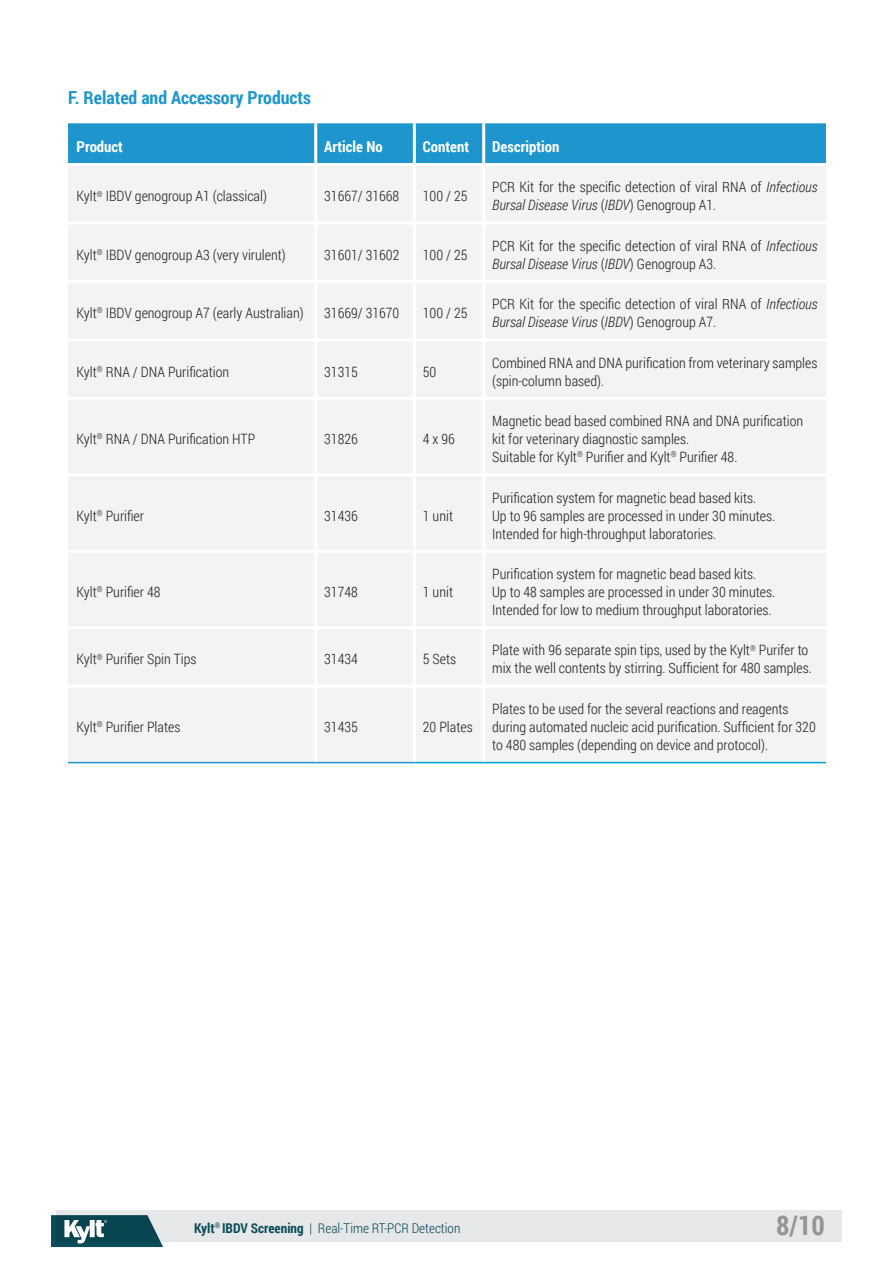
<style>
.page{position:relative;width:893px;height:1263px;background:#fff}
.page>*{position:absolute;margin:0;border:0;box-sizing:border-box;transform-origin:0 0}
.t1{font:700 27px "Roboto Condensed";color:#939598}
.Zwischenüberschrift_1{font:700 18px "Roboto Condensed";color:#1e96cd}
.Kylt_Tabelleninhalt{font:700 15px "Roboto Condensed";color:#fff}
.Tabelle_Copy_Zusatzinfo{font:300 14.25px/18px "Roboto Condensed";color:#231f20}
.Kylt_Tabelleninhalt-2{font:300 14.25px/18px "Roboto Condensed";color:#231f20}
.Fließtext_englisch_Aufzählung_lins{font:300 14.25px "Roboto Condensed";color:#231f20}
.Tabelle_Copy_Artikel{font:300 14.25px "Roboto Condensed";color:#231f20}
.t2{font:300 13.5px "Roboto Condensed";color:#0a4c59}
.s1{font-style:italic}
.s2{font-weight:700}
</style>
<div class="page">
<div style="left:56px;top:1210px;width:786px;height:32px;background:#e6e7e9"></div>
<svg style="left:51px;top:1215px;width:112px;height:32px;background:#3b6b75"></svg>
<div style="left:68px;top:123px;width:758px;height:40px;background:#1e96cd"></div>
<div style="left:68px;top:166px;width:758px;height:596px;background:#f3f3f1"></div>
<hr style="left:314px;top:166px;width:3px;height:55px;background:#fff">
<hr style="left:413px;top:166px;width:3px;height:55px;background:#fff">
<hr style="left:482px;top:166px;width:3px;height:55px;background:#fff">
<hr style="left:314px;top:224px;width:3px;height:56px;background:#fff">
<hr style="left:413px;top:224px;width:3px;height:56px;background:#fff">
<hr style="left:482px;top:224px;width:3px;height:56px;background:#fff">
<hr style="left:314px;top:283px;width:3px;height:55px;background:#fff">
<hr style="left:413px;top:283px;width:3px;height:55px;background:#fff">
<hr style="left:482px;top:283px;width:3px;height:55px;background:#fff">
<hr style="left:314px;top:341px;width:3px;height:56px;background:#fff">
<hr style="left:413px;top:341px;width:3px;height:56px;background:#fff">
<hr style="left:482px;top:341px;width:3px;height:56px;background:#fff">
<hr style="left:314px;top:400px;width:3px;height:73px;background:#fff">
<hr style="left:413px;top:400px;width:3px;height:73px;background:#fff">
<hr style="left:482px;top:400px;width:3px;height:73px;background:#fff">
<hr style="left:314px;top:476px;width:3px;height:74px;background:#fff">
<hr style="left:413px;top:476px;width:3px;height:74px;background:#fff">
<hr style="left:482px;top:476px;width:3px;height:74px;background:#fff">
<hr style="left:314px;top:553px;width:3px;height:73px;background:#fff">
<hr style="left:413px;top:553px;width:3px;height:73px;background:#fff">
<hr style="left:482px;top:553px;width:3px;height:73px;background:#fff">
<hr style="left:314px;top:629px;width:3px;height:56px;background:#fff">
<hr style="left:413px;top:629px;width:3px;height:56px;background:#fff">
<hr style="left:482px;top:629px;width:3px;height:56px;background:#fff">
<hr style="left:314px;top:688px;width:3px;height:74px;background:#fff">
<hr style="left:413px;top:688px;width:3px;height:74px;background:#fff">
<hr style="left:482px;top:688px;width:3px;height:74px;background:#fff">
<hr style="left:68px;top:221px;width:248px;height:3px;background:#fff">
<hr style="left:316px;top:221px;width:98px;height:3px;background:#fff">
<hr style="left:414px;top:221px;width:70px;height:3px;background:#fff">
<hr style="left:484px;top:221px;width:342px;height:3px;background:#fff">
<hr style="left:68px;top:280px;width:248px;height:3px;background:#fff">
<hr style="left:316px;top:280px;width:98px;height:3px;background:#fff">
<hr style="left:414px;top:280px;width:70px;height:3px;background:#fff">
<hr style="left:484px;top:280px;width:342px;height:3px;background:#fff">
<hr style="left:68px;top:338px;width:248px;height:3px;background:#fff">
<hr style="left:316px;top:338px;width:98px;height:3px;background:#fff">
<hr style="left:414px;top:338px;width:70px;height:3px;background:#fff">
<hr style="left:484px;top:338px;width:342px;height:3px;background:#fff">
<hr style="left:68px;top:397px;width:248px;height:3px;background:#fff">
<hr style="left:316px;top:397px;width:98px;height:3px;background:#fff">
<hr style="left:414px;top:397px;width:70px;height:3px;background:#fff">
<hr style="left:68px;top:473px;width:248px;height:3px;background:#fff">
<hr style="left:316px;top:473px;width:98px;height:3px;background:#fff">
<hr style="left:414px;top:473px;width:70px;height:3px;background:#fff">
<hr style="left:484px;top:473px;width:342px;height:3px;background:#fff">
<hr style="left:68px;top:550px;width:248px;height:3px;background:#fff">
<hr style="left:316px;top:550px;width:98px;height:3px;background:#fff">
<hr style="left:414px;top:550px;width:70px;height:3px;background:#fff">
<hr style="left:484px;top:550px;width:342px;height:3px;background:#fff">
<hr style="left:68px;top:626px;width:248px;height:3px;background:#fff">
<hr style="left:316px;top:626px;width:98px;height:3px;background:#fff">
<hr style="left:414px;top:626px;width:70px;height:3px;background:#fff">
<hr style="left:484px;top:626px;width:342px;height:3px;background:#fff">
<hr style="left:68px;top:685px;width:248px;height:3px;background:#fff">
<hr style="left:316px;top:685px;width:98px;height:3px;background:#fff">
<hr style="left:414px;top:685px;width:70px;height:3px;background:#fff">
<hr style="left:484px;top:685px;width:342px;height:3px;background:#fff">
<hr style="left:314px;top:123px;width:3px;height:40px;background:#fff">
<hr style="left:413px;top:123px;width:3px;height:40px;background:#fff">
<hr style="left:482px;top:123px;width:3px;height:40px;background:#fff">
<hr style="left:68px;top:762px;width:248px;height:1px;background:#1e96cd">
<hr style="left:316px;top:762px;width:98px;height:1px;background:#1e96cd">
<hr style="left:484px;top:397px;width:342px;height:3px;background:#fff">
<hr style="left:414px;top:762px;width:70px;height:1px;background:#009fd1">
<hr style="left:484px;top:762px;width:342px;height:1px;background:#009fd1">
<p class="Zwischenüberschrift_1" style="left:68px;top:85px;width:244px">F. Related and Accessory Products</p>
<p class="Kylt_Tabelleninhalt" style="left:77px;top:136px;width:48px">Product</p>
<p class="Kylt_Tabelleninhalt" style="left:324px;top:136px;width:60px">Article No</p>
<p class="Kylt_Tabelleninhalt" style="left:423px;top:136px;width:48px">Content</p>
<p class="Kylt_Tabelleninhalt" style="left:492px;top:136px;width:69px">Description</p>
<p class="Fließtext_englisch_Aufzählung_lins" style="left:77px;top:186px;width:192px">Kylt<sup>®</sup> IBDV genogroup A1 (classical)</p>
<p class="Kylt_Tabelleninhalt-2" style="left:324px;top:187px;width:77px">31667/ 31668</p>
<p class="Kylt_Tabelleninhalt-2" style="left:423px;top:187px;width:46px">100 / 25</p>
<p class="Kylt_Tabelleninhalt-2" style="left:492px;top:178px;width:327px">PCR Kit for the specific detection of viral RNA of <span class="s1">Infectious<br>Bursal Disease Virus</span> (<span class="s1">IBDV</span>) Genogroup A1.</p>
<p class="Fließtext_englisch_Aufzählung_lins" style="left:77px;top:245px;width:211px">Kylt<sup>®</sup> IBDV genogroup A3 (very virulent)</p>
<p class="Kylt_Tabelleninhalt-2" style="left:324px;top:245px;width:77px">31601/ 31602</p>
<p class="Kylt_Tabelleninhalt-2" style="left:423px;top:245px;width:46px">100 / 25</p>
<p class="Kylt_Tabelleninhalt-2" style="left:492px;top:236px;width:327px">PCR Kit for the specific detection of viral RNA of <span class="s1">Infectious<br>Bursal Disease Virus</span> (<span class="s1">IBDV</span>) Genogroup A3.</p>
<p class="Fließtext_englisch_Aufzählung_lins" style="left:77px;top:303px;width:229px">Kylt<sup>®</sup> IBDV genogroup A7 (early Australian)</p>
<p class="Kylt_Tabelleninhalt-2" style="left:324px;top:304px;width:77px">31669/ 31670</p>
<p class="Kylt_Tabelleninhalt-2" style="left:423px;top:304px;width:46px">100 / 25</p>
<p class="Kylt_Tabelleninhalt-2" style="left:492px;top:295px;width:327px">PCR Kit for the specific detection of viral RNA of <span class="s1">Infectious<br>Bursal Disease Virus</span> (<span class="s1">IBDV</span>) Genogroup A7.</p>
<p class="Fließtext_englisch_Aufzählung_lins" style="left:77px;top:362px;width:154px">Kylt<sup>®</sup> RNA / DNA Purification</p>
<p class="Kylt_Tabelleninhalt-2" style="left:324px;top:362px;width:35px">31315</p>
<p class="Kylt_Tabelleninhalt-2" style="left:423px;top:362px;width:15px">50</p>
<p class="Kylt_Tabelleninhalt-2" style="left:492px;top:353px;width:327px">Combined RNA and DNA purification from veterinary samples (spin-column based).</p>
<p class="Fließtext_englisch_Aufzählung_lins" style="left:77px;top:429px;width:180px">Kylt<sup>®</sup> RNA / DNA Purification HTP</p>
<p class="Kylt_Tabelleninhalt-2" style="left:324px;top:429px;width:35px">31826</p>
<p class="Kylt_Tabelleninhalt-2" style="left:423px;top:429px;width:34px">4 x 96</p>
<p class="Fließtext_englisch_Aufzählung_lins" style="left:77px;top:506px;width:69px">Kylt<sup>®</sup> Purifier</p>
<p class="Kylt_Tabelleninhalt-2" style="left:324px;top:506px;width:35px">31436</p>
<p class="Tabelle_Copy_Artikel" style="left:423px;top:506px;width:32px">1 unit</p>
<p class="Fließtext_englisch_Aufzählung_lins" style="left:77px;top:582px;width:85px">Kylt<sup>®</sup> Purifier 48</p>
<p class="Kylt_Tabelleninhalt-2" style="left:324px;top:582px;width:35px">31748</p>
<p class="Tabelle_Copy_Artikel" style="left:423px;top:582px;width:32px">1 unit</p>
<p class="Tabelle_Copy_Zusatzinfo" style="left:492px;top:411px;width:313px">Magnetic bead based combined RNA and DNA purification kit for veterinary diagnostic samples.</p>
<p class="Tabelle_Copy_Zusatzinfo" style="left:492px;top:447px;width:247px">Suitable for Kylt<sup>®</sup> Purifier and Kylt<sup>®</sup> Purifier 48.</p>
<p class="Tabelle_Copy_Zusatzinfo" style="left:492px;top:488px;width:265px">Purification system for magnetic bead based kits.</p>
<p class="Tabelle_Copy_Zusatzinfo" style="left:492px;top:506px;width:284px">Up to 96 samples are processed in under 30 minutes.</p>
<p class="Tabelle_Copy_Zusatzinfo" style="left:492px;top:524px;width:225px">Intended for high-throughput laboratories.</p>
<p class="Tabelle_Copy_Zusatzinfo" style="left:492px;top:564px;width:265px">Purification system for magnetic bead based kits.</p>
<p class="Tabelle_Copy_Zusatzinfo" style="left:492px;top:582px;width:284px">Up to 48 samples are processed in under 30 minutes.</p>
<p class="Tabelle_Copy_Zusatzinfo" style="left:492px;top:600px;width:281px">Intended for low to medium throughput laboratories.</p>
<p class="Fließtext_englisch_Aufzählung_lins" style="left:77px;top:649px;width:122px">Kylt<sup>®</sup> Purifier Spin Tips</p>
<p class="Kylt_Tabelleninhalt-2" style="left:324px;top:650px;width:35px">31434</p>
<p class="Tabelle_Copy_Artikel" style="left:423px;top:649px;width:35px">5 Sets</p>
<p class="Tabelle_Copy_Zusatzinfo" style="left:492px;top:641px;width:321px">Plate with 96 separate spin tips, used by the Kylt<sup>®</sup> Purifer to mix the well contents by stirring. Sufficient for 480 samples.</p>
<p class="Fließtext_englisch_Aufzählung_lins" style="left:77px;top:717px;width:105px">Kylt<sup>®</sup> Purifier Plates</p>
<p class="Kylt_Tabelleninhalt-2" style="left:324px;top:717px;width:35px">31435</p>
<p class="Tabelle_Copy_Artikel" style="left:423px;top:717px;width:51px">20 Plates</p>
<p class="Tabelle_Copy_Zusatzinfo" style="left:492px;top:699px;width:325px">Plates to be used for the several reactions and reagents during automated nucleic acid purification. Sufficient for 320 to 480 samples (depending on device and protocol).</p>
<p class="t2" style="left:194px;top:1218px;width:268px"><span class="s2">Kylt</span><sup>®</sup> <span class="s2">IBDV Screening</span> | Real-Time RT-PCR Detection</p>
<h1 class="t1" style="left:776px;top:1206px;width:50px">8/10</h1>
</div>
